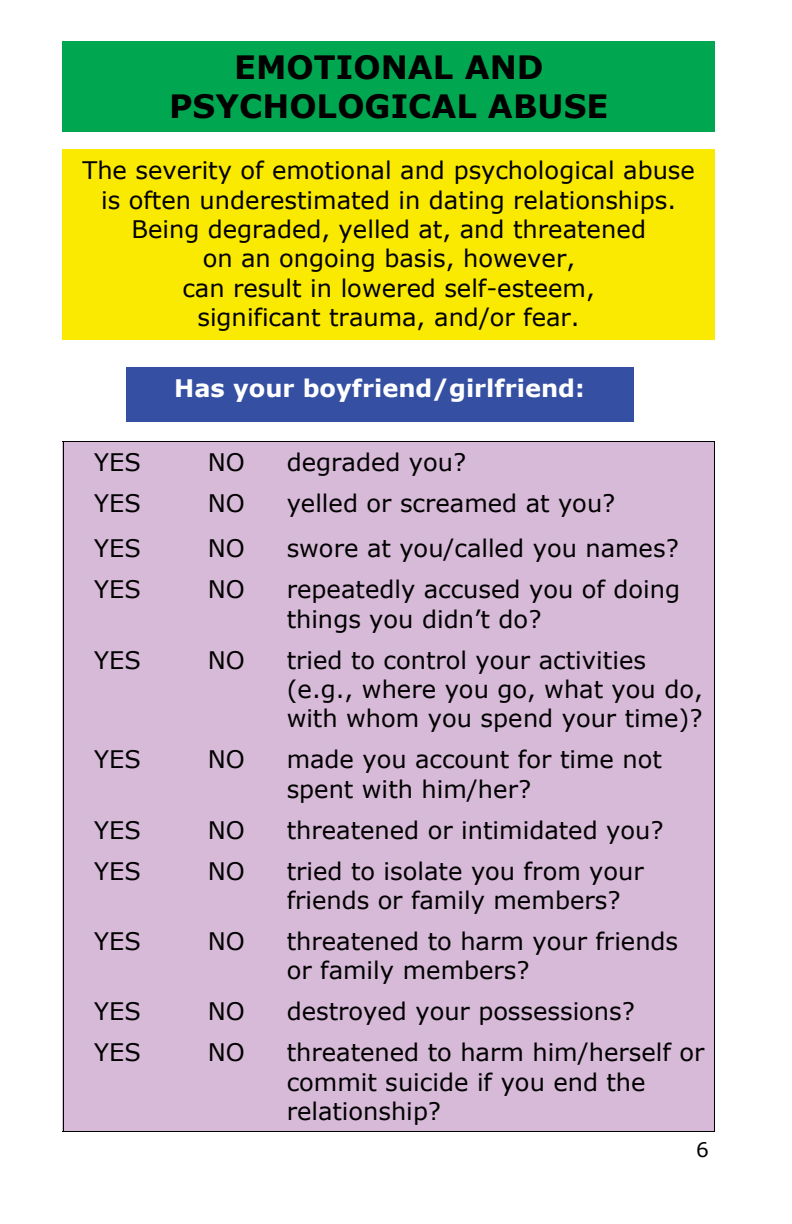
<style>
.page{position:relative;width:792px;height:1224px;background:#fff}
.page>*{position:absolute;margin:0;border:0;box-sizing:border-box;transform-origin:0 0}
.t1{font:700 32.2px/39.2px "Verdana";color:#000;text-align:center}
.t2{font:24.2px/29.4px "Verdana";color:#000}
.t3{font:700 24.2px "Verdana";color:#fff}
.t4{font:20px "Verdana";color:#000}
</style>
<div class="page">
<div style="left:63px;top:41px;width:652px;height:90px;background:#00a750"></div>
<div style="left:63px;top:150px;width:652px;height:190px;background:#fae900"></div>
<div style="left:126px;top:367px;width:507px;height:54px;background:#3550a2"></div>
<div style="left:63px;top:441px;width:109px;height:41px;background:#d7b9d8"></div>
<div style="left:172px;top:441px;width:109px;height:41px;background:#d7b9d8"></div>
<div style="left:281px;top:441px;width:434px;height:41px;background:#d7b9d8"></div>
<div style="left:63px;top:482px;width:109px;height:46px;background:#d7b9d8"></div>
<div style="left:172px;top:482px;width:109px;height:46px;background:#d7b9d8"></div>
<div style="left:281px;top:482px;width:434px;height:46px;background:#d7b9d8"></div>
<div style="left:63px;top:528px;width:109px;height:41px;background:#d7b9d8"></div>
<div style="left:172px;top:528px;width:109px;height:41px;background:#d7b9d8"></div>
<div style="left:281px;top:528px;width:434px;height:41px;background:#d7b9d8"></div>
<div style="left:63px;top:569px;width:109px;height:70px;background:#d7b9d8"></div>
<div style="left:172px;top:569px;width:109px;height:70px;background:#d7b9d8"></div>
<div style="left:281px;top:569px;width:434px;height:70px;background:#d7b9d8"></div>
<div style="left:63px;top:639px;width:109px;height:100px;background:#d7b9d8"></div>
<div style="left:172px;top:639px;width:109px;height:100px;background:#d7b9d8"></div>
<div style="left:281px;top:639px;width:434px;height:100px;background:#d7b9d8"></div>
<div style="left:63px;top:739px;width:109px;height:70px;background:#d7b9d8"></div>
<div style="left:172px;top:739px;width:109px;height:70px;background:#d7b9d8"></div>
<div style="left:281px;top:739px;width:434px;height:70px;background:#d7b9d8"></div>
<div style="left:63px;top:809px;width:109px;height:41px;background:#d7b9d8"></div>
<div style="left:172px;top:809px;width:109px;height:41px;background:#d7b9d8"></div>
<div style="left:281px;top:809px;width:434px;height:41px;background:#d7b9d8"></div>
<div style="left:63px;top:850px;width:109px;height:70px;background:#d7b9d8"></div>
<div style="left:172px;top:850px;width:109px;height:70px;background:#d7b9d8"></div>
<div style="left:281px;top:850px;width:434px;height:70px;background:#d7b9d8"></div>
<div style="left:63px;top:920px;width:109px;height:70px;background:#d7b9d8"></div>
<div style="left:172px;top:920px;width:109px;height:70px;background:#d7b9d8"></div>
<div style="left:281px;top:920px;width:434px;height:70px;background:#d7b9d8"></div>
<div style="left:63px;top:990px;width:109px;height:41px;background:#d7b9d8"></div>
<div style="left:172px;top:990px;width:109px;height:41px;background:#d7b9d8"></div>
<div style="left:281px;top:990px;width:434px;height:41px;background:#d7b9d8"></div>
<div style="left:63px;top:1031px;width:109px;height:100px;background:#d7b9d8"></div>
<div style="left:172px;top:1031px;width:109px;height:100px;background:#d7b9d8"></div>
<div style="left:281px;top:1031px;width:434px;height:100px;background:#d7b9d8"></div>
<hr style="left:63px;top:441px;width:1px;height:690px;background:#000">
<hr style="left:714px;top:441px;width:1px;height:690px;background:#000">
<hr style="left:63px;top:441px;width:652px;height:1px;background:#000">
<hr style="left:63px;top:1131px;width:652px;height:1px;background:#000">
<h1 class="t1" style="left:169px;top:46px;width:441px">EMOTIONAL AND<br>PSYCHOLOGICAL ABUSE</h1>
<p class="t2" style="left:82px;top:155px;width:614px;text-align:center">The severity of emotional and psychological abuse is often underestimated in dating relationships.<br>Being degraded, yelled at, and threatened<br>on an ongoing basis, however,<br>can result in lowered self-esteem,<br>significant trauma, and/or fear.</p>
<p class="t3" style="left:174px;top:372px;width:412px">Has your boyfriend/girlfriend:</p>
<p class="t2" style="left:94px;top:447px;width:48px">YES</p>
<p class="t2" style="left:208px;top:447px;width:39px">NO</p>
<p class="t2" style="left:287px;top:447px;width:181px">degraded you?</p>
<p class="t2" style="left:94px;top:488px;width:48px">YES</p>
<p class="t2" style="left:208px;top:488px;width:39px">NO</p>
<p class="t2" style="left:287px;top:488px;width:330px">yelled or screamed at you?</p>
<p class="t2" style="left:94px;top:533px;width:48px">YES</p>
<p class="t2" style="left:208px;top:533px;width:39px">NO</p>
<p class="t2" style="left:287px;top:533px;width:394px">swore at you/called you names?</p>
<p class="t2" style="left:94px;top:574px;width:48px">YES</p>
<p class="t2" style="left:208px;top:574px;width:39px">NO</p>
<p class="t2" style="left:287px;top:574px;width:395px">repeatedly accused you of doing things you didn’t do?</p>
<p class="t2" style="left:94px;top:644px;width:48px">YES</p>
<p class="t2" style="left:208px;top:644px;width:39px">NO</p>
<p class="t2" style="left:287px;top:644px;width:418px">tried to control your activities (e.g., where you go, what you do, with whom you spend your time)?</p>
<p class="t2" style="left:94px;top:744px;width:48px">YES</p>
<p class="t2" style="left:208px;top:744px;width:39px">NO</p>
<p class="t2" style="left:287px;top:744px;width:377px">made you account for time not spent with him/her?</p>
<p class="t2" style="left:94px;top:814px;width:48px">YES</p>
<p class="t2" style="left:208px;top:814px;width:39px">NO</p>
<p class="t2" style="left:287px;top:814px;width:378px">threatened or intimidated you?</p>
<p class="t2" style="left:94px;top:855px;width:48px">YES</p>
<p class="t2" style="left:208px;top:855px;width:39px">NO</p>
<p class="t2" style="left:287px;top:855px;width:359px">tried to isolate you from your friends or family members?</p>
<p class="t2" style="left:94px;top:926px;width:48px">YES</p>
<p class="t2" style="left:208px;top:926px;width:39px">NO</p>
<p class="t2" style="left:287px;top:926px;width:393px">threatened to harm your friends or family members?</p>
<p class="t2" style="left:94px;top:996px;width:48px">YES</p>
<p class="t2" style="left:208px;top:996px;width:39px">NO</p>
<p class="t2" style="left:287px;top:996px;width:350px">destroyed your possessions?</p>
<p class="t2" style="left:94px;top:1037px;width:48px">YES</p>
<p class="t2" style="left:208px;top:1037px;width:39px">NO</p>
<p class="t2" style="left:287px;top:1037px;width:419px">threatened to harm him/herself or commit suicide if you end the relationship?</p>
<p class="t4" style="left:696px;top:1137px;width:14px">6</p>
</div>
